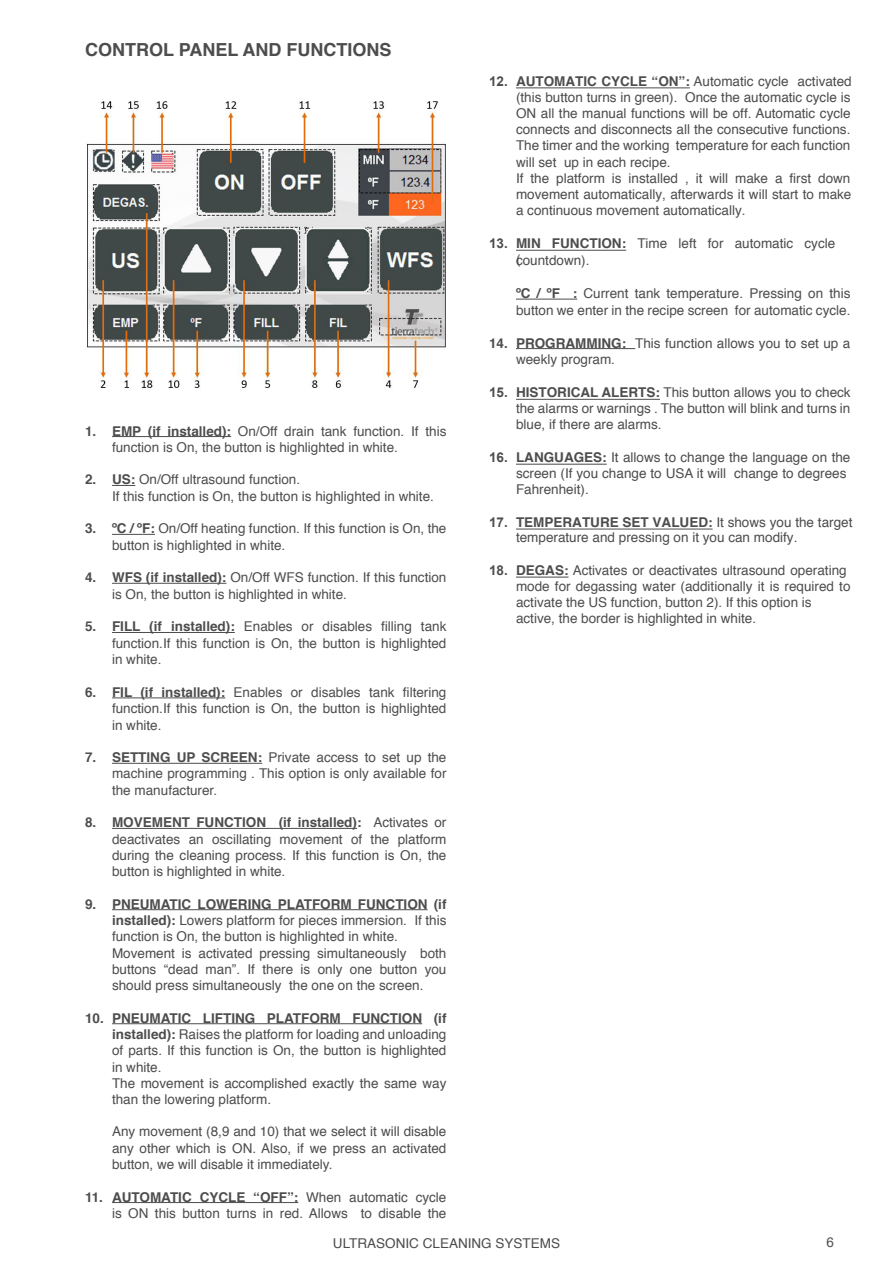
<style>
.page{position:relative;width:893px;height:1263px;background:#fff}
.page>*{position:absolute;margin:0;border:0;box-sizing:border-box;transform-origin:0 0}
.TITULO_1{font:700 18px "Helvetica";color:#4d4d4d}
.t1{font:13.5px/16.2px "Helvetica";color:#4c4c4d}
.t2{font:13.5px/16.2px "Helvetica";color:#4d4d4d}
.t3{font:13.5px "Arial";color:#4c4c4d}
.s1{font-weight:700}
.s2{font-weight:700;color:#4c4c4d}
.s3{font-weight:700;color:#4d4d4d}
.s4{font-family:"Arial";font-weight:700;color:#4d4d4d}
.s5{font-family:"Arial";font-weight:700}
.s6{font-family:"Arial"}
</style>
<div class="page">
<hr style="left:112px;top:436px;width:119px;height:1px;background:#4d4d4d">
<svg style="left:112px;top:485px;width:23px;height:1px"></svg>
<hr style="left:112px;top:534px;width:30px;height:1px;background:#4c4c4d">
<svg style="left:142px;top:534px;width:13px;height:1px"></svg>
<hr style="left:112px;top:583px;width:114px;height:1px;background:#4d4d4d">
<hr style="left:112px;top:632px;width:123px;height:1px;background:#4d4d4d">
<hr style="left:112px;top:697px;width:113px;height:1px;background:#4d4d4d">
<hr style="left:112px;top:763px;width:150px;height:1px;background:#4d4d4d">
<hr style="left:112px;top:828px;width:245px;height:1px;background:#4d4d4d">
<hr style="left:112px;top:909px;width:316px;height:1px;background:#4d4d4d">
<hr style="left:112px;top:1023px;width:310px;height:1px;background:#4d4d4d">
<hr style="left:112px;top:1202px;width:186px;height:1px;background:#4d4d4d">
<img style="left:87px;top:101px;width:359px;height:287px">
<hr style="left:516px;top:299px;width:61px;height:1px;background:#4d4d4d">
<hr style="left:516px;top:348px;width:119px;height:1px;background:#4d4d4d">
<hr style="left:516px;top:88px;width:174px;height:1px;background:#4d4d4d">
<hr style="left:516px;top:250px;width:110px;height:1px;background:#4d4d4d">
<hr style="left:516px;top:399px;width:144px;height:1px;background:#4d4d4d">
<hr style="left:516px;top:464px;width:91px;height:1px;background:#4d4d4d">
<hr style="left:516px;top:529px;width:197px;height:1px;background:#4d4d4d">
<hr style="left:516px;top:577px;width:52px;height:1px;background:#4d4d4d">
<p class="TITULO_1" style="left:85px;top:35px;width:308px">CONTROL PANEL AND FUNCTIONS</p>
<p class="t2" style="left:112px;top:423px;width:336px;text-indent:-27px"><span class="s1">1. EMP (if installed):</span> On/Off drain tank function. If this function is On, the button is highlighted in white.</p>
<p class="t2" style="left:85px;top:472px;width:217px"><span class="s1">2. US:</span> On/Off ultrasound function.</p>
<p class="t2" style="left:112px;top:488px;width:323px">If this function is On, the button is highlighted in white.</p>
<p class="t2" style="left:112px;top:521px;width:336px;text-indent:-27px"><span class="s2">3. ºC / º</span><span class="s1">F:</span> On/Off heating function. If this function is On, the button is highlighted in white.</p>
<p class="t2" style="left:112px;top:570px;width:336px;text-indent:-27px"><span class="s1">4. WFS (if installed):</span> On/Off WFS function. If this function is On, the button is highlighted in white.</p>
<p class="t2" style="left:112px;top:619px;width:336px;text-align:justify;text-indent:-27px"><span class="s1">5. FILL (if installed):</span> Enables or disables filling tank function.If this function is On, the button is highlighted in white.</p>
<p class="t2" style="left:112px;top:684px;width:336px;text-align:justify;text-indent:-27px"><span class="s1">6. FIL (if installed):</span> Enables or disables tank filtering function.If this function is On, the button is highlighted in white.</p>
<p class="t2" style="left:112px;top:750px;width:336px;text-align:justify;text-indent:-27px"><span class="s1">7. SETTING UP SCREEN:</span> Private access to set up the machine programming . This option is only available for the manufacturer.</p>
<p class="t1" style="left:112px;top:815px;width:336px;text-align:justify;text-indent:-27px"><span class="s3">8. MOVEMENT FUNCTION (if installed)</span><span class="s1">:</span> Activates or deactivates an oscillating movement of the platform during the cleaning process. If this function is On, the button is highlighted in white.</p>
<p class="t1" style="left:112px;top:896px;width:336px;text-align:justify;text-indent:-27px"><span class="s3">9. PNEUMATIC LOWERING PLATFORM FUNCTION (if installed):</span> Lowers platform for pieces immersion. If this function is On, the button is highlighted in white.</p>
<p class="t1" style="left:112px;top:945px;width:336px;text-align:justify">Movement is activated pressing simultaneously both buttons “dead man”. If there is only one button you should press simultaneously the one on the screen.</p>
<p class="t1" style="left:112px;top:1010px;width:336px;text-align:justify;text-indent:-27px"><span class="s3">10. PNEUMATIC LIFTING PLATFORM FUNCTION (if installed):</span> Raises the platform for loading and unloading of parts. If this function is On, the button is highlighted in white.</p>
<p class="t1" style="left:112px;top:1075px;width:336px">The movement is accomplished exactly the same way than the lowering platform.</p>
<p class="t1" style="left:112px;top:1124px;width:336px;text-align:justify">Any movement (8,9 and 10) that we select it will disable any other which is ON. Also, if we press an activated button, we will disable it immediately.</p>
<p class="t1" style="left:85px;top:1189px;width:363px;text-align:right"><span class="s3">11. AUTOMATIC CYCLE “OFF”:</span> When automatic cycle is ON this button turns in red. Allows to disable the</p>
<p class="t1" style="left:516px;top:73px;width:337px;text-indent:-27px"><span class="s4">12.</span> <span class="s3">AUTOMATIC CYCLE “ON”:</span> Automatic cycle activated (this button turns in green). Once the automatic cycle is ON all the manual functions will be off. Automatic cycle connects and disconnects all the consecutive functions.<br>The timer and the working temperature for each function will set up in each recipe.<br>If the platform is installed , it will make a first down movement automatically, afterwards it will start to make a continuous movement automatically.</p>
<p class="t1" style="left:516px;top:235px;width:321px;line-height:17.1px;text-indent:-27px"><span class="s4">13.</span> <span class="s3">MIN FUNCTION:</span> Time left for automatic cycle (countdown).</p>
<p class="t1" style="left:516px;top:285px;width:336px"><span class="s3">ºC / ºF :</span> Current tank temperature. Pressing on this button we enter in the recipe screen for automatic cycle.</p>
<p class="t1" style="left:516px;top:335px;width:336px;text-indent:-27px"><span class="s3">14. PROGRAMMING:</span> This function allows you to set up a weekly program.</p>
<p class="t1" style="left:516px;top:385px;width:336px;text-align:justify;text-indent:-27px"><span class="s4">15.</span> <span class="s3">HISTORICAL ALERTS:</span> This button allows you to check the alarms or warnings . The button will blink and turns in blue, if there are alarms.</p>
<p class="t1" style="left:516px;top:450px;width:336px;text-indent:-27px"><span class="s4">16.</span> <span class="s3">LANGUAGES:</span> It allows to change the language on the screen (If you change to USA it will change to degrees<br>Fahrenheit).</p>
<p class="t1" style="left:516px;top:515px;width:338px;line-height:15.6px;text-indent:-27px"><span class="s4">17.</span> <span class="s3">TEMPERATURE SET VALUED:</span> It shows you the target temperature and pressing on it you can modify.</p>
<p class="t2" style="left:516px;top:562px;width:336px;text-indent:-27px"><span class="s5">18.</span> <span class="s1">DEGAS:</span> Activates or deactivates ultrasound operating mode for degassing water (additionally it is required to activate the US function, but<span class="s6">t</span>on 2). If this option is active, the border is highlighted in white.</p>
<p class="t1" style="left:333px;top:1235px;width:229px">ULTRASONIC CLEANING SYSTEMS</p>
<p class="t3" style="left:826px;top:1233px;width:9px">6</p>
</div>
